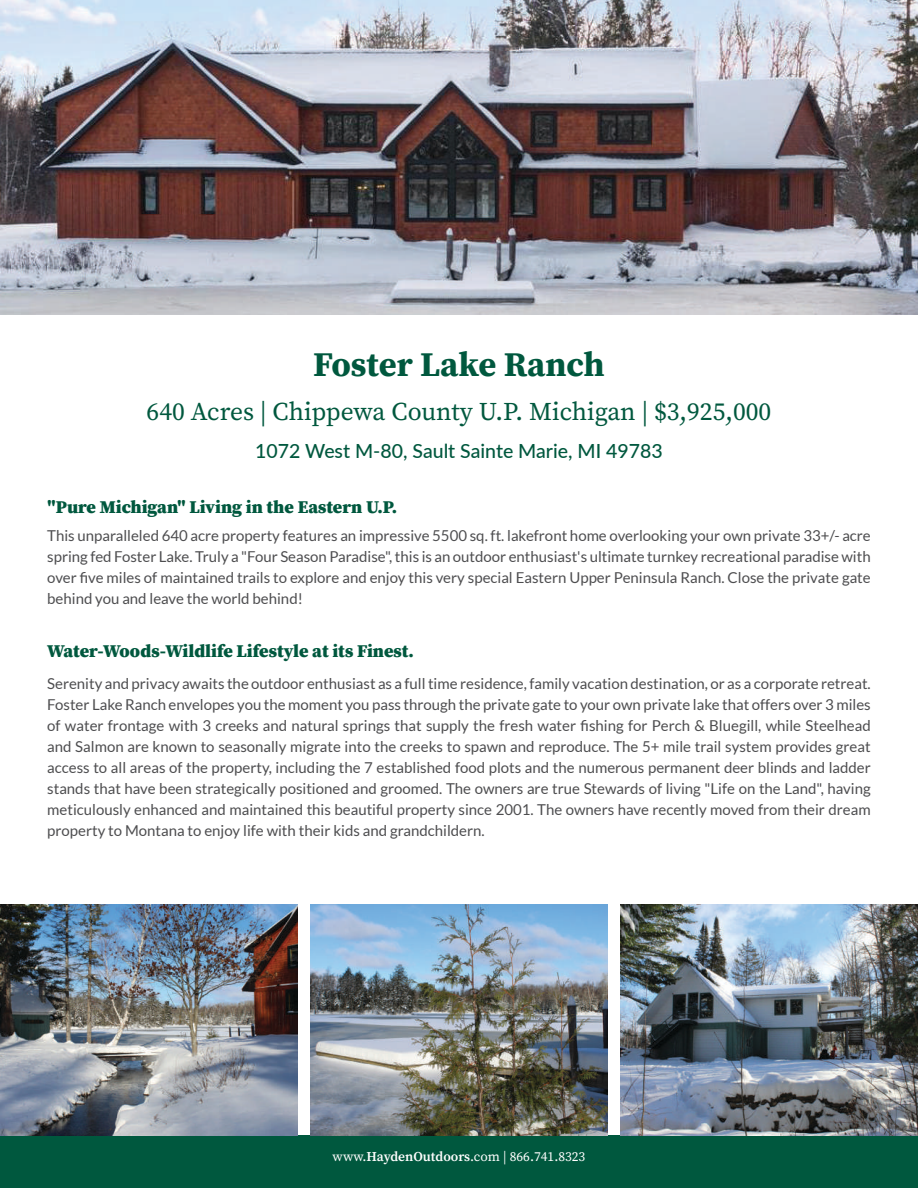
<style>
.page{position:relative;width:918px;height:1188px;background:#fff}
.page>*{position:absolute;margin:0;border:0;box-sizing:border-box;transform-origin:0 0}
.t1{font:700 34.5px "Source Serif Pro";color:#00583e}
.t2{font:25.5px "Source Serif Pro";color:#00583e}
.t3{font:500 19.5px "Lato";color:#00583e}
.t4{font:900 18px "Source Serif Pro";color:#00583e}
.t5{font:15px/21px "Lato";color:#4d4d4f;text-align:justify}
.t6{font:13.5px "Source Serif Pro";color:#fff}
.s1{font-weight:600}
</style>
<div class="page">
<div style="left:0;top:1136px;width:918px;height:52px;background:#00583e"></div>
<img style="left:310px;top:904px;width:298px;height:232px">
<img style="left:621px;top:904px;width:297px;height:232px">
<img style="left:0;top:904px;width:297px;height:232px">
<img style="left:0;top:0;width:918px;height:314px">
<h1 class="t1" style="left:313px;top:340px;width:293px">Foster Lake Ranch</h1>
<h2 class="t2" style="left:147px;top:395px;width:626px">640 Acres | Chippewa County U.P. Michigan | $3,925,000</h2>
<h3 class="t3" style="left:255px;top:437px;width:409px">1072 West M-80, Sault Sainte Marie, MI 49783</h3>
<p class="t4" style="left:47px;top:494px;width:351px">"Pure Michigan" Living in the Eastern U.P.</p>
<p class="t5" style="left:47px;top:525px;width:825px">This unparalleled 640 acre property features an impressive 5500 sq. ft. lakefront home overlooking your own private 33+/- acre spring fed Foster Lake. Truly a "Four Season Paradise", this is an outdoor enthusiast's ultimate turnkey recreational paradise with over five miles of maintained trails to explore and enjoy this very special Eastern Upper Peninsula Ranch. Close the private gate behind you and leave the world behind!</p>
<p class="t4" style="left:47px;top:639px;width:368px">Water-Woods-Wildlife Lifestyle at its Finest.</p>
<p class="t5" style="left:47px;top:673px;width:825px">Serenity and privacy awaits the outdoor enthusiast as a full time residence, family vacation destination, or as a corporate retreat.<br>Foster Lake Ranch envelopes you the moment you pass through the private gate to your own private lake that offers over 3 miles of water frontage with 3 creeks and natural springs that supply the fresh water fishing for Perch &amp; Bluegill, while Steelhead and Salmon are known to seasonally migrate into the creeks to spawn and reproduce. The 5+ mile trail system provides great access to all areas of the property, including the 7 established food plots and the numerous permanent deer blinds and ladder stands that have been strategically positioned and groomed. The owners are true Stewards of living "Life on the Land", having meticulously enhanced and maintained this beautiful property since 2001. The owners have recently moved from their dream property to Montana to enjoy life with their kids and grandchildern.</p>
<p class="t6" style="left:333px;top:1147px;width:254px">www.<span class="s1">HaydenOutdoors</span>.com | 866.741.8323</p>
</div>
